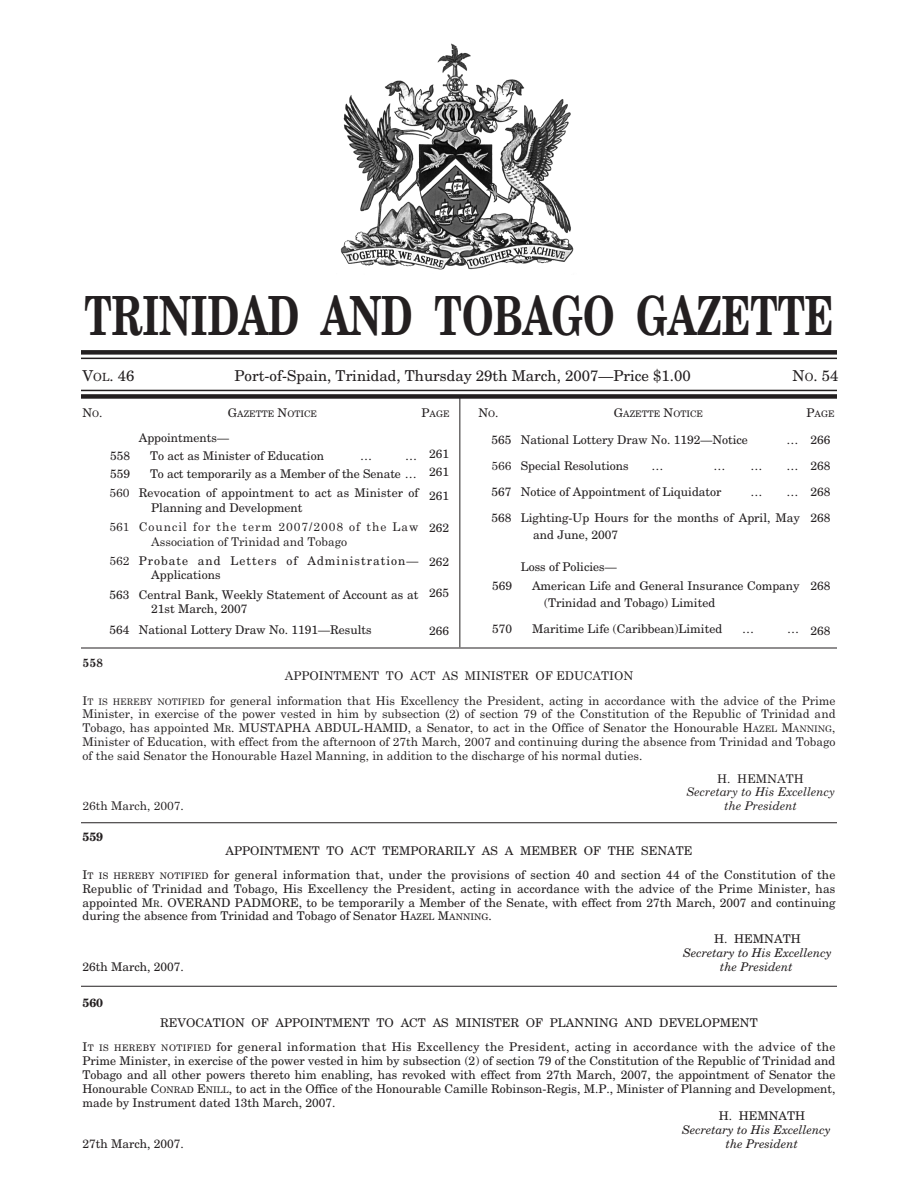
<style>
.page{position:relative;width:918px;height:1188px;background:#fff}
.page>*{position:absolute;margin:0;border:0;box-sizing:border-box;transform-origin:0 0}
.t1{font:700 54px "New Century Schlbk";color:#231f20;scale:.7 1}
.t2{font:15px "New Century Schlbk";color:#231f20}
.t3{font:12px/26px "New Century Schlbk";color:#231f20}
.t4{font:12px/13.8px "Century Schoolbook";color:#231f20}
.t5{font:12px/24.3px "New Century Schlbk";letter-spacing:.03em;color:#231f20;text-align:center}
.t6{font:12px/24.3px "New Century Schlbk";letter-spacing:.02em;color:#231f20;text-align:center}
.t7{font:italic 12px "New Century Schlbk";color:#231f20}
.t8{font:12px/14.7px "New Century Schlbk";letter-spacing:.085em;color:#231f20}
.t9{font:italic 12px "Century Schoolbook";color:#231f20}
.t10{font:700 12px "New Century Schlbk";color:#231f20}
.t11{font:700 12px "Century Schoolbook";color:#231f20}
.t12{font:9px "New Century Schlbk";color:#231f20}
.s1{font-size:11.25px}
.s2{font-size:9px}
.s3{font-size:12px}
.s4{font-family:"Century Schoolbook"}
</style>
<div class="page">
<div style="left:81px;top:350px;width:756px;height:5px;background:#231f20"></div>
<hr style="left:81px;top:358px;width:756px;height:1px;background:#231f20">
<hr style="left:81px;top:390px;width:756px;height:1px;background:#231f20">
<div style="left:81px;top:394px;width:756px;height:5px;background:#231f20"></div>
<img style="left:340px;top:43px;width:234px;height:227px">
<hr style="left:459px;top:396px;width:1px;height:251px;background:#231f20">
<hr style="left:81px;top:648px;width:756px;height:1px;background:#231f20">
<hr style="left:81px;top:822px;width:756px;height:1px;background:#231f20">
<hr style="left:81px;top:986px;width:756px;height:1px;background:#231f20">
<h1 class="t1" style="left:85px;top:296px;width:1072px">TRINIDAD AND TOBAGO GAZETTE</h1>
<p class="t2" style="left:82px;top:371px;width:54px">V<span class="s1">OL</span>. 46</p>
<p class="t2" style="left:235px;top:371px;width:458px">Port-of-Spain, Trinidad, Thursday 29th March, 2007—Price $1.00</p>
<p class="t2" style="left:793px;top:371px;width:47px">N<span class="s1">O</span>. 54</p>
<p class="t3" style="left:82px;top:401px;width:22px">N<span class="s2">O</span>.</p>
<p class="t12" style="left:228px;top:411px;width:91px"><span class="s3">G</span>AZETTE <span class="s3">N</span>OTICE</p>
<p class="t12" style="left:422px;top:411px;width:29px"><span class="s3">P</span>AGE</p>
<p class="t3" style="left:478px;top:401px;width:22px">N<span class="s2">O</span>.</p>
<p class="t12" style="left:614px;top:411px;width:91px"><span class="s3">G</span>AZETTE <span class="s3">N</span>OTICE</p>
<p class="t12" style="left:807px;top:411px;width:29px"><span class="s3">P</span>AGE</p>
<p class="t3" style="left:429px;top:446px;width:22px;line-height:18.1px">261<br>261</p>
<p class="t3" style="left:429px;top:484px;width:22px">261</p>
<p class="t3" style="left:429px;top:516px;width:22px">262</p>
<p class="t3" style="left:429px;top:550px;width:22px">262</p>
<p class="t3" style="left:429px;top:581px;width:22px">265</p>
<p class="t3" style="left:429px;top:619px;width:22px">266</p>
<p class="t3" style="left:139px;top:426px;width:92px">Appointments—</p>
<p class="t3" style="left:491px;top:428px;width:258px">565 National Lottery Draw No. 1192—Notice</p>
<p class="t3" style="left:787px;top:428px;width:13px">…</p>
<p class="t3" style="left:491px;top:454px;width:139px"><span class="s4">566</span> Special Resolutions</p>
<p class="t3" style="left:651px;top:454px;width:13px">…</p>
<p class="t3" style="left:713px;top:454px;width:13px">…</p>
<p class="t3" style="left:750px;top:454px;width:13px">…</p>
<p class="t3" style="left:786px;top:454px;width:13px">…</p>
<p class="t3" style="left:491px;top:480px;width:232px">567 Notice of Appointment of Liquidator</p>
<p class="t3" style="left:751px;top:480px;width:13px">…</p>
<p class="t3" style="left:810px;top:428px;width:22px">266</p>
<p class="t3" style="left:810px;top:454px;width:22px;text-align:justify">268<br>268<br>268</p>
<p class="t3" style="left:110px;top:444px;width:22px">558</p>
<p class="t3" style="left:150px;top:444px;width:176px">To act as Minister of Education</p>
<p class="t3" style="left:360px;top:444px;width:13px">…</p>
<p class="t3" style="left:405px;top:444px;width:13px">…</p>
<p class="t3" style="left:110px;top:462px;width:22px">559</p>
<p class="t3" style="left:109px;top:465px;width:311px;line-height:19.2px;text-align:right">To act temporarily as a Member of the Senate …<br><span class="s4">560</span> Revocation of appointment to act as Minister of</p>
<p class="t3" style="left:151px;top:496px;width:153px">Planning and Development</p>
<p class="t4" style="left:151px;top:519px;width:269px;line-height:14.7px;text-indent:-42px">561 Council for the term 2007/2008 of the Law<br>Association of Trinidad and Tobago</p>
<p class="t8" style="left:151px;top:554px;width:269px;text-indent:-42px"><span class="s4">562</span> Probate and Letters of Administration—<br>Applications</p>
<p class="t3" style="left:151px;top:588px;width:269px;line-height:14.7px;text-indent:-42px">563 Central Bank, Weekly Statement of Account as at<br>21st March, 2007</p>
<p class="t3" style="left:109px;top:618px;width:264px">564 National Lottery Draw No. 1191—Results</p>
<p class="t3" style="left:491px;top:480px;width:310px;text-align:right">…<br>568 Lighting-Up Hours for the months of April, May</p>
<p class="t3" style="left:533px;top:523px;width:86px">and June, 2007</p>
<p class="t3" style="left:521px;top:554px;width:97px">Loss of Policies—</p>
<p class="t3" style="left:492px;top:574px;width:22px">569</p>
<p class="t3" style="left:544px;top:579px;width:257px;line-height:17px;text-indent:-12px">American Life and General Insurance Company (Trinidad and Tobago) Limited</p>
<p class="t3" style="left:492px;top:617px;width:22px">570</p>
<p class="t3" style="left:532px;top:617px;width:192px">Maritime Life (Caribbean)Limited</p>
<p class="t3" style="left:742px;top:617px;width:13px">…</p>
<p class="t3" style="left:787px;top:617px;width:13px">…</p>
<p class="t3" style="left:810px;top:574px;width:22px">268</p>
<p class="t3" style="left:810px;top:619px;width:22px">268</p>
<p class="t11" style="left:82px;top:655px;width:22px">558</p>
<p class="t4" style="left:82px;top:664px;width:754px;line-height:24.3px;text-align:center">APPOINTMENT TO ACT AS MINISTER OF EDUCATION<br>I<span class="s2">T IS HEREBY NOTIFIED</span> for general information that His Excellency the President, acting in accordance with the advice of the Prime</p>
<p class="t4" style="left:82px;top:707px;width:755px;text-align:justify">Minister, in exercise of the power vested in him by subsection (2) of section 79 of the Constitution of the Republic of Trinidad and Tobago, has appointed M<span class="s2">R</span>. MUSTAPHA ABDUL-HAMID, a Senator, to act in the Office of Senator the Honourable H<span class="s2">AZEL</span> M<span class="s2">ANNING</span>, Minister of Education, with effect from the afternoon of 27th March, 2007 and continuing during the absence from Trinidad and Tobago of the said Senator the Honourable Hazel Manning, in addition to the discharge of his normal duties.</p>
<p class="t4" style="left:717px;top:772px;width:88px">H. HEMNATH</p>
<p class="t9" style="left:686px;top:785px;width:150px">Secretary to His Excellency</p>
<p class="t4" style="left:82px;top:799px;width:103px">26th March, 2007.</p>
<p class="t9" style="left:724px;top:799px;width:74px">the President</p>
<p class="t10" style="left:82px;top:832px;width:22px">559</p>
<p class="t6" style="left:83px;top:839px;width:754px">APPOINTMENT TO ACT TEMPORARILY AS A MEMBER OF THE SENATE<br>I<span class="s2">T IS HEREBY NOTIFIED</span> for general information that, under the provisions of section 40 and section 44 of the Constitution of the</p>
<p class="t3" style="left:82px;top:883px;width:755px;line-height:13.8px;text-align:justify">Republic of Trinidad and Tobago, His Excellency the President, acting in accordance with the advice of the Prime Minister, has appointed M<span class="s2">R</span>. OVERAND PADMORE, to be temporarily a Member of the Senate, with effect from 27th March, 2007 and continuing during the absence from Trinidad and Tobago of Senator H<span class="s2">AZEL</span> M<span class="s2">ANNING</span>.</p>
<p class="t3" style="left:714px;top:927px;width:88px">H. HEMNATH</p>
<p class="t7" style="left:683px;top:948px;width:150px">Secretary to His Excellency</p>
<p class="t3" style="left:82px;top:955px;width:103px">26th March, 2007.</p>
<p class="t7" style="left:720px;top:962px;width:74px">the President</p>
<p class="t10" style="left:82px;top:999px;width:22px">560</p>
<p class="t5" style="left:83px;top:1012px;width:754px">REVOCATION OF APPOINTMENT TO ACT AS MINISTER OF PLANNING AND DEVELOPMENT<br>I<span class="s2">T IS HEREBY NOTIFIED</span> for general information that His Excellency the President, acting in accordance with the advice of the</p>
<p class="t3" style="left:83px;top:1049px;width:755px">Prime Minister, in exercise of the power vested in him by subsection (2) of section 79 of the Constitution of the Republic of Trinidad and</p>
<p class="t3" style="left:83px;top:1063px;width:755px">Tobago and all other powers thereto him enabling, has revoked with effect from 27th March, 2007, the appointment of Senator the</p>
<p class="t3" style="left:83px;top:1077px;width:755px">Honourable C<span class="s2">ONRAD</span> E<span class="s2">NILL</span>, to act in the Office of the Honourable Camille Robinson-Regis, M.P., Minister of Planning and Development,</p>
<p class="t3" style="left:83px;top:1091px;width:254px">made by Instrument dated 13th March, 2007.</p>
<p class="t3" style="left:719px;top:1104px;width:88px">H. HEMNATH</p>
<p class="t7" style="left:682px;top:1126px;width:150px">Secretary to His Excellency</p>
<p class="t3" style="left:82px;top:1132px;width:103px">27th March, 2007.</p>
<p class="t7" style="left:726px;top:1139px;width:74px">the President</p>
</div>
